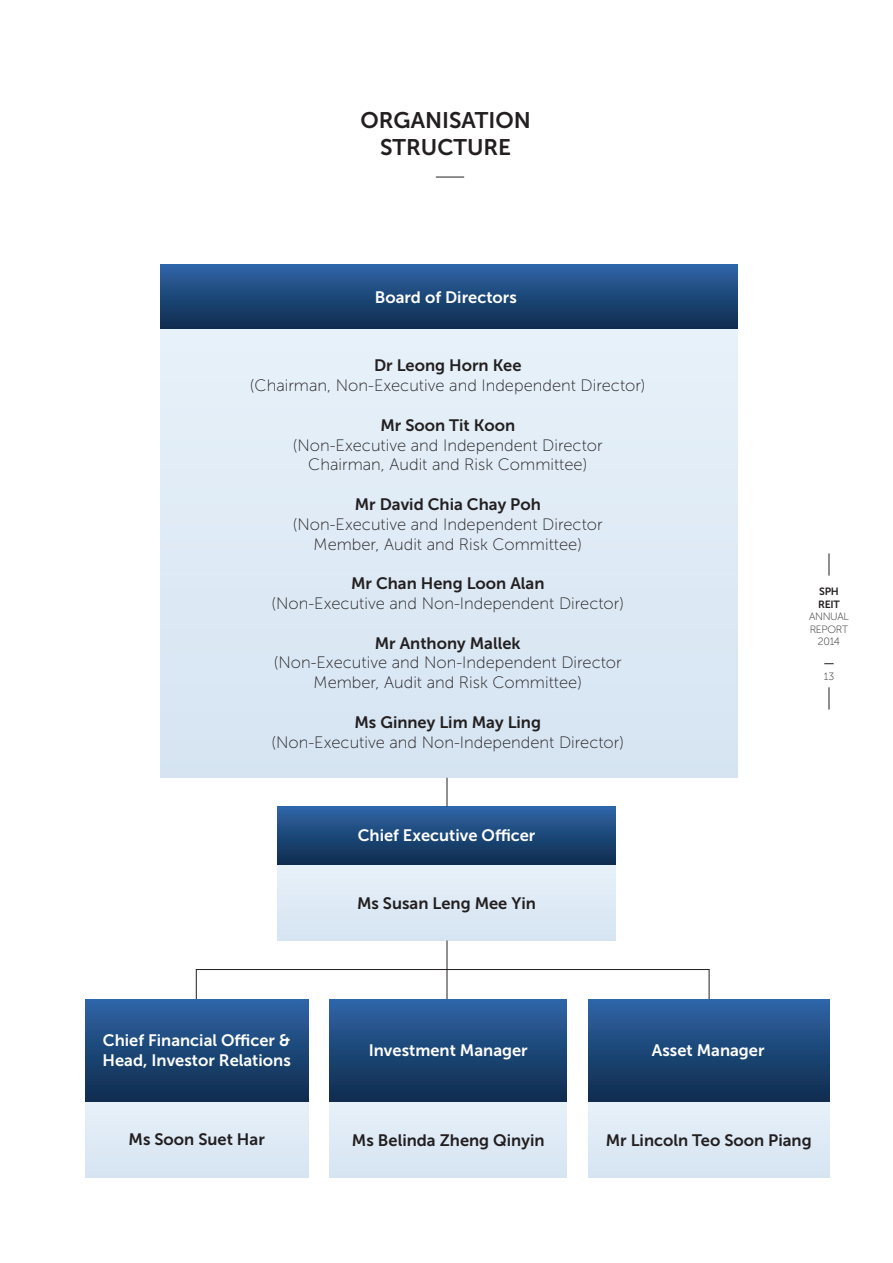
<style>
.page{position:relative;width:893px;height:1263px;background:#fff}
.page>*{position:absolute;margin:0;border:0;box-sizing:border-box;transform-origin:0 0}
.t1{font:22.5px/27px "Museo Sans 700";color:#231f20;text-align:center}
.t2{font:16.5px "Museo Sans 100";color:#231f20}
.t3{font:16.5px "Museo Sans 700";color:#231f20}
.t4{font:16.5px "Museo Sans 700";color:#fff}
.t5{font:10.5px/12.6px "Museo Sans 100";letter-spacing:-.03em;color:#231f20;text-align:center}
.t6{font:10.5px/12.6px "Museo Sans 700";letter-spacing:-.03em;color:#231f20}
</style>
<div class="page">
<div style="left:160px;top:329px;width:577px;height:449px;background:#deeaf5"></div>
<div style="left:278px;top:865px;width:337px;height:75px;background:#deeaf5"></div>
<div style="left:85px;top:1101px;width:223px;height:76px;background:#dfeaf5"></div>
<div style="left:330px;top:1101px;width:237px;height:76px;background:#deeaf5"></div>
<div style="left:588px;top:1101px;width:241px;height:76px;background:#deeaf5"></div>
<div style="left:160px;top:264px;width:577px;height:65px;background:linear-gradient(to bottom,#2f65a7,#0e2b4d)"></div>
<div style="left:278px;top:806px;width:337px;height:59px;background:linear-gradient(to bottom,#2f65a7,#0d2b4d)"></div>
<div style="left:85px;top:999px;width:223px;height:102px;background:linear-gradient(to bottom,#2e65a7,#0e2c4e)"></div>
<div style="left:330px;top:999px;width:237px;height:102px;background:linear-gradient(to bottom,#2e65a7,#0e2c4e)"></div>
<div style="left:588px;top:999px;width:241px;height:102px;background:linear-gradient(to bottom,#2e65a7,#0e2c4e)"></div>
<svg style="left:447px;top:778px;width:1px;height:28px"></svg>
<hr style="left:196px;top:969px;width:1px;height:30px;background:#231f20">
<hr style="left:709px;top:969px;width:1px;height:30px;background:#231f20">
<hr style="left:447px;top:940px;width:1px;height:59px;background:#231f20">
<hr style="left:196px;top:969px;width:513px;height:1px;background:#231f20">
<svg style="left:436px;top:177px;width:28px;height:1px"></svg>
<svg style="left:829px;top:553px;width:1px;height:23px"></svg>
<svg style="left:829px;top:687px;width:1px;height:23px"></svg>
<p class="t1" style="left:360px;top:107px;width:172px">ORGANISATION<br>STRUCTURE</p>
<p class="t4" style="left:375px;top:288px;width:144px">Board of Directors</p>
<p class="t3" style="left:374px;top:357px;width:149px">Dr Leong Horn Kee</p>
<p class="t2" style="left:250px;top:377px;width:397px">(Chairman, Non-Executive and Independent Director)</p>
<p class="t3" style="left:380px;top:416px;width:136px">Mr Soon Tit Koon</p>
<p class="t2" style="left:293px;top:436px;width:311px">(Non-Executive and Independent Director</p>
<p class="t2" style="left:308px;top:456px;width:280px">Chairman, Audit and Risk Committee)</p>
<p class="t3" style="left:355px;top:495px;width:188px">Mr David Chia Chay Poh</p>
<p class="t2" style="left:293px;top:515px;width:311px">(Non-Executive and Independent Director</p>
<p class="t2" style="left:314px;top:535px;width:270px">Member, Audit and Risk Committee)</p>
<p class="t3" style="left:351px;top:574px;width:195px">Mr Chan Heng Loon Alan</p>
<p class="t2" style="left:272px;top:595px;width:354px">(Non-Executive and Non-Independent Director)</p>
<p class="t3" style="left:375px;top:634px;width:147px">Mr Anthony Mallek</p>
<p class="t2" style="left:274px;top:654px;width:349px">(Non-Executive and Non-Independent Director</p>
<p class="t2" style="left:314px;top:674px;width:270px">Member, Audit and Risk Committee)</p>
<p class="t3" style="left:354px;top:713px;width:188px">Ms Ginney Lim May Ling</p>
<p class="t2" style="left:272px;top:733px;width:354px">(Non-Executive and Non-Independent Director)</p>
<p class="t4" style="left:358px;top:826px;width:179px">Chief Executive Officer</p>
<p class="t3" style="left:357px;top:894px;width:180px">Ms Susan Leng Mee Yin</p>
<p class="t6" style="left:818px;top:585px;width:23px">SPH<br>REIT</p>
<p class="t5" style="left:809px;top:610px;width:41px">ANNUAL<br>REPORT<br>2014</p>
<p class="t5" style="left:824px;top:671px;width:12px">13</p>
<p class="t4" style="left:103px;top:1031px;width:189px">Chief Financial Officer &amp;</p>
<p class="t4" style="left:103px;top:1051px;width:190px">Head, Investor Relations</p>
<p class="t4" style="left:369px;top:1041px;width:160px">Investment Manager</p>
<p class="t4" style="left:652px;top:1041px;width:114px">Asset Manager</p>
<p class="t3" style="left:129px;top:1130px;width:138px">Ms Soon Suet Har</p>
<p class="t3" style="left:352px;top:1130px;width:194px">Ms Belinda Zheng Qinyin</p>
<p class="t3" style="left:606px;top:1130px;width:207px">Mr Lincoln Teo Soon Piang</p>
</div>
